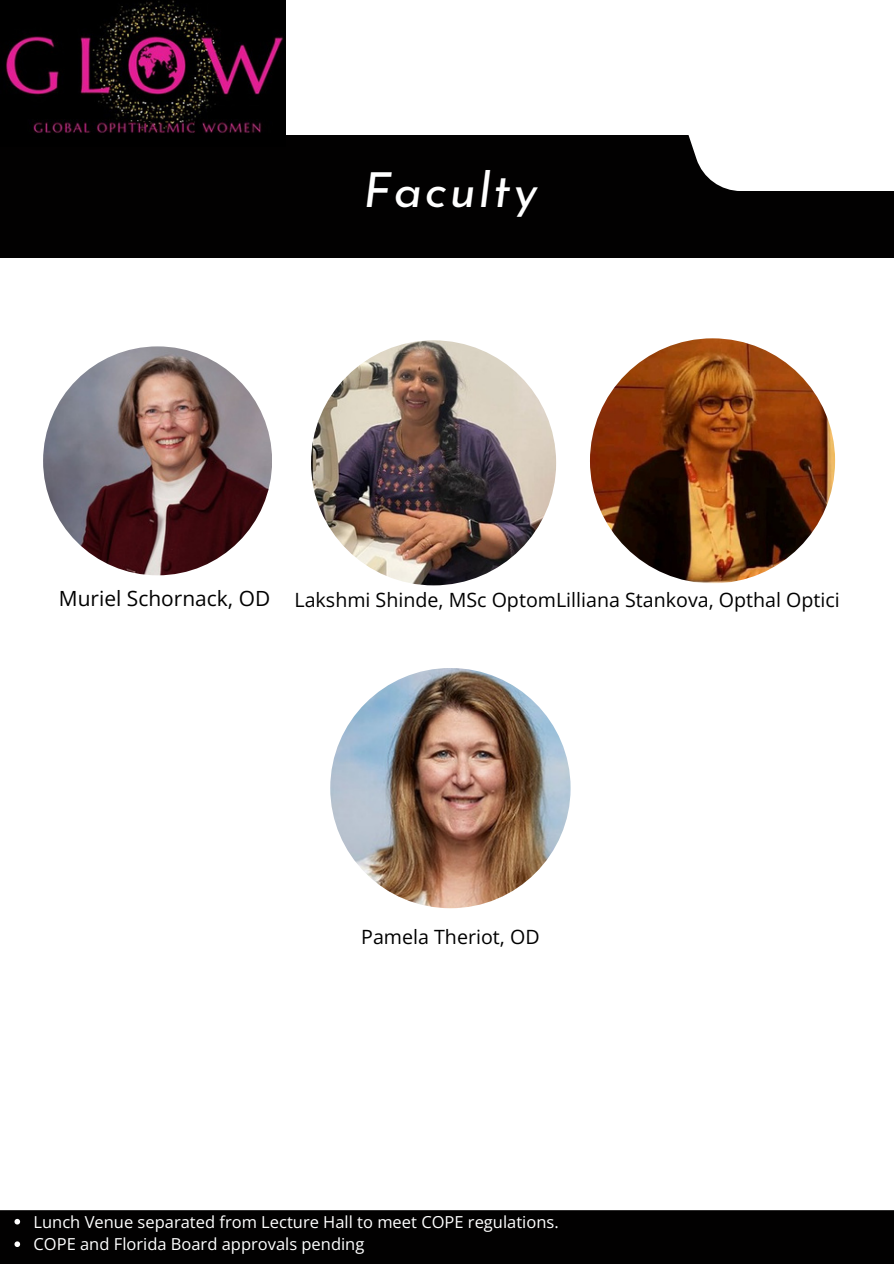
<style>
.page{position:relative;width:894px;height:1264px;background:#fff}
.page>*{position:absolute;margin:0;border:0;box-sizing:border-box;transform-origin:0 0}
.t1{font:italic 48.3px "Josefin Sans";letter-spacing:.05em;color:#fff}
.t2{font:21px "Open Sans";color:#000}
.t3{font:19.65px "Open Sans";color:#000}
.t4{font:16.5px "Open Sans";color:#fff}
</style>
<div class="page">
<div style="left:0;top:135px;width:893px;height:123px;background:#020101"></div>
<div style="left:611px;top:0;width:282px;height:191px;background:#fff"></div>
<img style="left:0;top:0;width:285px;height:135px">
<img style="left:589px;top:338px;width:245px;height:245px;border-radius:50%">
<img style="left:330px;top:668px;width:240px;height:240px;border-radius:50%">
<img style="left:311px;top:340px;width:245px;height:245px;border-radius:50%">
<img style="left:43px;top:346px;width:228px;height:229px;border-radius:50%">
<div style="left:0;top:1210px;width:893px;height:53px;background:#020101"></div>
<svg style="left:14px;top:1218px;width:6px;height:6px"></svg>
<svg style="left:14px;top:1241px;width:6px;height:5px"></svg>
<p class="t1" style="left:363px;top:171px;width:175px">Faculty</p>
<p class="t2" style="left:59px;top:583px;width:213px">Muriel Schornack, OD</p>
<h2 class="t3" style="left:294px;top:585px;width:547px">Lakshmi Shinde, MSc OptomLilliana Stankova, Opthal Optici</h2>
<p class="t3" style="left:361px;top:923px;width:180px">Pamela Theriot, OD</p>
<h2 class="t4" style="left:34px;top:1210px;width:526px">Lunch Venue separated from Lecture Hall to meet COPE regulations.</h2>
<p class="t4" style="left:34px;top:1232px;width:332px">COPE and Florida Board approvals pending</p>
</div>
